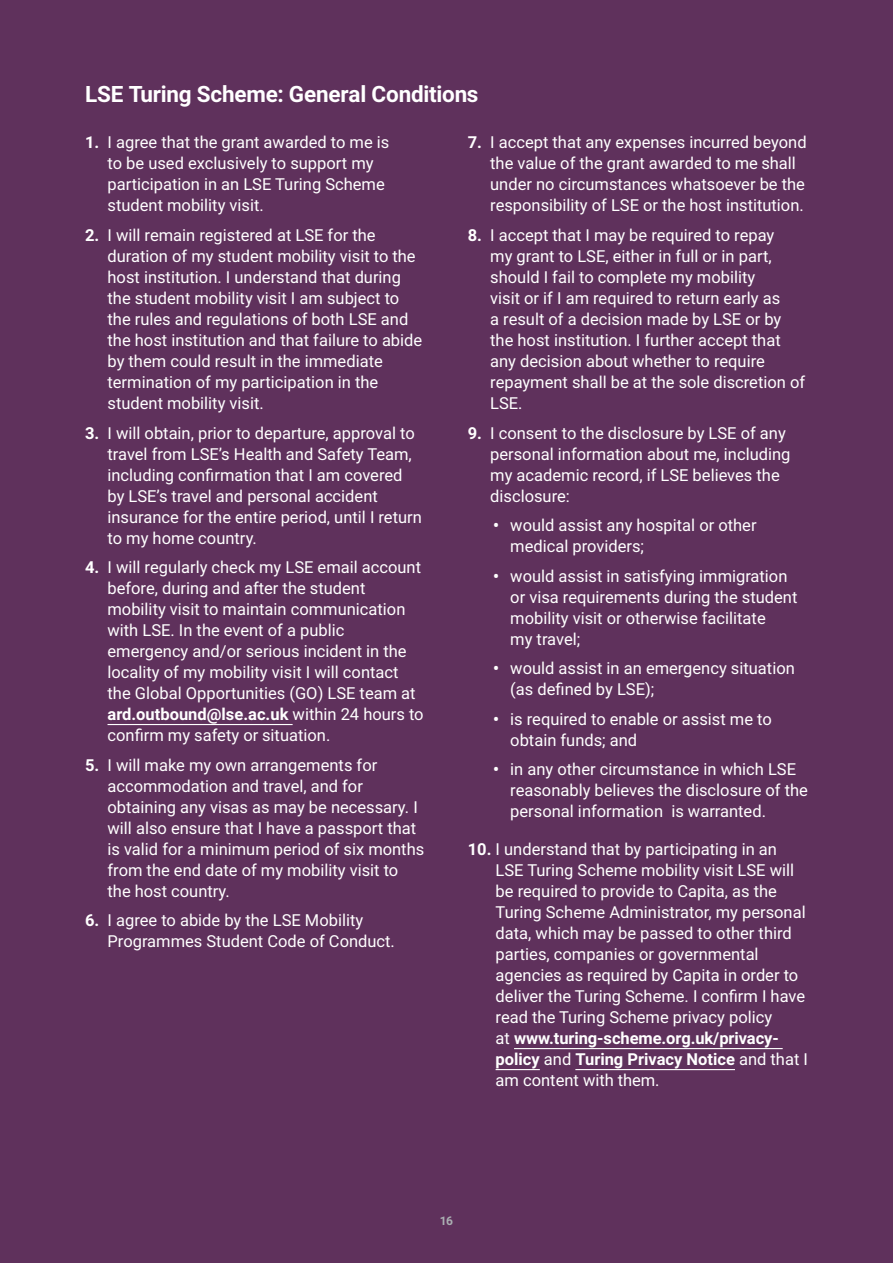
<style>
.page{position:relative;width:893px;height:1263px;background:#5f315c}
.page>*{position:absolute;margin:0;border:0;box-sizing:border-box;transform-origin:0 0}
.t1{font:700 22.5px "Roboto";letter-spacing:-.01em;color:#fff}
.t2{font:16.5px/21px "Roboto";color:#fff}
.t3{font:700 12px "Roboto";color:#aaafb2}
.s1{font-weight:700}
</style>
<div class="page">
<hr style="left:108px;top:724px;width:185px;height:1px;background:#fff">
<hr style="left:514px;top:1048px;width:269px;height:1px;background:#fff">
<hr style="left:496px;top:1069px;width:44px;height:1px;background:#fff">
<hr style="left:575px;top:1069px;width:160px;height:1px;background:#fff">
<h1 class="t1" style="left:85px;top:78px;width:395px">LSE Turing Scheme: General Conditions</h1>
<p class="t2" style="left:108px;top:131px;width:283px;text-indent:-22px"><span class="s1">1.</span> I agree that the grant awarded to me is to be used exclusively to support my participation in an LSE Turing Scheme student mobility visit.</p>
<p class="t2" style="left:108px;top:224px;width:316px;text-indent:-22px"><span class="s1">2.</span> I will remain registered at LSE for the duration of my student mobility visit to the host institution. I understand that during the student mobility visit I am subject to the rules and regulations of both LSE and the host institution and that failure to abide by them could result in the immediate termination of my participation in the student mobility visit.</p>
<p class="t2" style="left:108px;top:422px;width:316px;text-indent:-22px"><span class="s1">3.</span> I will obtain, prior to departure, approval to travel from LSE’s Health and Safety Team, including confirmation that I am covered by LSE’s travel and personal accident insurance for the entire period, until I return to my home country.</p>
<p class="t2" style="left:108px;top:556px;width:318px;text-indent:-22px"><span class="s1">4.</span> I will regularly check my LSE email account before, during and after the student mobility visit to maintain communication with LSE. In the event of a public emergency and/or serious incident in the locality of my mobility visit I will contact the Global Opportunities (GO) LSE team at <span class="s1">ard.outbound@lse.ac.uk</span> within 24 hours to confirm my safety or situation.</p>
<p class="t2" style="left:108px;top:754px;width:318px;text-indent:-22px"><span class="s1">5.</span> I will make my own arrangements for accommodation and travel, and for obtaining any visas as may be necessary. I will also ensure that I have a passport that is valid for a minimum period of six months from the end date of my mobility visit to the host country.</p>
<p class="t2" style="left:108px;top:909px;width:289px;text-indent:-22px"><span class="s1">6.</span> I agree to abide by the LSE Mobility<br>Programmes Student Code of Conduct.</p>
<p class="t2" style="left:490px;top:131px;width:318px;text-indent:-22px"><span class="s1">7.</span> I accept that any expenses incurred beyond the value of the grant awarded to me shall under no circumstances whatsoever be the responsibility of LSE or the host institution.</p>
<p class="t2" style="left:490px;top:224px;width:316px;text-indent:-22px"><span class="s1">8.</span> I accept that I may be required to repay<br>my grant to LSE, either in full or in part, should I fail to complete my mobility<br>visit or if I am required to return early as<br>a result of a decision made by LSE or by the host institution. I further accept that any decision about whether to require repayment shall be at the sole discretion of LSE.</p>
<p class="t2" style="left:490px;top:422px;width:302px;text-indent:-22px"><span class="s1">9.</span> I consent to the disclosure by LSE of any personal information about me, including my academic record, if LSE believes the disclosure:</p>
<p class="t2" style="left:510px;top:514px;width:248px;text-indent:-17px"><span class="s1">•</span> would assist any hospital or other medical providers;</p>
<p class="t2" style="left:510px;top:565px;width:289px;text-indent:-17px"><span class="s1">•</span> would assist in satisfying immigration or visa requirements during the student mobility visit or otherwise facilitate<br>my travel;</p>
<p class="t2" style="left:510px;top:657px;width:286px;text-indent:-17px"><span class="s1">•</span> would assist in an emergency situation (as defined by LSE);</p>
<p class="t2" style="left:510px;top:708px;width:263px;text-indent:-17px"><span class="s1">•</span> is required to enable or assist me to obtain funds; and</p>
<p class="t2" style="left:510px;top:758px;width:299px;text-indent:-17px"><span class="s1">•</span> in any other circumstance in which LSE reasonably believes the disclosure of the personal information is warranted.</p>
<p class="t2" style="left:496px;top:838px;width:314px;text-indent:-28px"><span class="s1">10.</span> I understand that by participating in an LSE Turing Scheme mobility visit LSE will be required to provide to Capita, as the Turing Scheme Administrator, my personal data, which may be passed to other third parties, companies or governmental agencies as required by Capita in order to deliver the Turing Scheme. I confirm I have read the Turing Scheme privacy policy<br>at <span class="s1">www.turing-scheme.org.uk/privacy&shy;policy</span> and <span class="s1">Turing Privacy Notice</span> and that I am content with them.</p>
<p class="t3" style="left:440px;top:1212px;width:15px">16</p>
</div>
